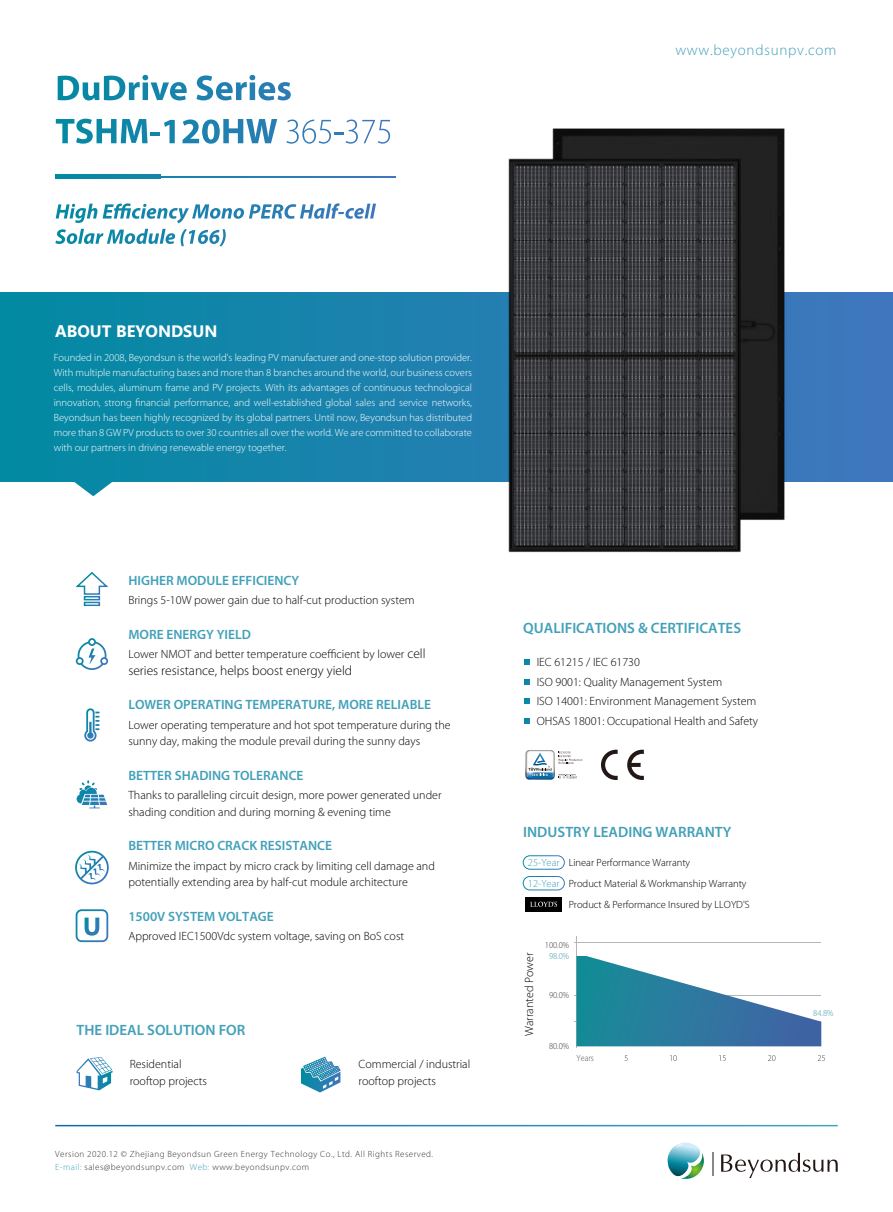
<style>
.page{position:relative;width:893px;height:1212px;background:#fff}
.page>*{position:absolute;margin:0;border:0;box-sizing:border-box;transform-origin:0 0}
.t1{font:700 16.5px "Ebrima";color:#fff}
.t2{font:600 15px "Myriad Pro";color:#42a0b9}
.t3{font:300 15px "Myriad Pro";letter-spacing:.05em;color:#42a0b9}
.t4{font:600 13.5px "Myriad Pro";color:#42a0b9}
.t5{font:300 13.5px "Myriad Pro";color:#040000}
.t6{font:300 12px/16.5px "Myriad Pro";color:#040000}
.t7{font:300 10.5px/15px "Myriad Pro";color:#fff;text-align:justify}
.t8{font:300 10.5px/21px "Myriad Pro";color:#040000}
.t9{font:300 10.5px "Myriad Pro";color:#42a0b9}
.t10{font:300 9px/13.5px "Myriad Pro";letter-spacing:.05em;color:#323333}
.t11{font:300 9px "Myriad Pro";color:#3e3a39;scale:.94 1}
.t12{font:300 9px "Myriad Pro";color:#4399af;scale:.94 1}
.t13{font:300 semi-condensed 9px "Myriad Pro";letter-spacing:.005em;color:#55554f}
.s1{font-size:13.5px}
.s2{color:#42a0b9}
</style>
<div class="page">
<svg style="left:0;top:293px;width:893px;height:189px;background:#1982ac"></svg>
<img style="left:552px;top:128px;width:244px;height:392px">
<svg style="left:75px;top:572px;width:33px;height:23px"></svg>
<div style="left:84px;top:596px;width:16px;height:4px;border:2px solid #fff"></div>
<div style="left:84px;top:602px;width:16px;height:4px;border:2px solid #fff"></div>
<div style="left:76px;top:909px;width:32px;height:33px;border:2px solid #fff;border-radius:5px"></div>
<svg style="left:85px;top:917px;width:14px;height:19px"></svg>
<svg style="left:75px;top:851px;width:34px;height:33px"></svg>
<svg style="left:84px;top:708px;width:16px;height:33px"></svg>
<svg style="left:77px;top:780px;width:30px;height:28px"></svg>
<svg style="left:76px;top:638px;width:32px;height:32px"></svg>
<svg style="left:74px;top:482px;width:38px;height:14px"></svg>
<svg style="left:601px;top:750px;width:17px;height:30px"></svg>
<svg style="left:627px;top:750px;width:17px;height:30px"></svg>
<svg style="left:525px;top:660px;width:5px;height:5px"></svg>
<svg style="left:525px;top:679px;width:5px;height:5px"></svg>
<svg style="left:525px;top:699px;width:5px;height:5px"></svg>
<svg style="left:525px;top:718px;width:5px;height:5px"></svg>
<svg style="left:161px;top:176px;width:234px;height:2px"></svg>
<svg style="left:58px;top:75px;width:129px;height:25px"></svg>
<svg style="left:196px;top:75px;width:95px;height:25px"></svg>
<svg style="left:56px;top:119px;width:119px;height:25px"></svg>
<svg style="left:182px;top:119px;width:95px;height:25px"></svg>
<svg style="left:286px;top:120px;width:104px;height:24px"></svg>
<hr style="left:55px;top:175px;width:106px;height:4px;background:#0b87a6">
<svg style="left:56px;top:204px;width:41px;height:19px"></svg>
<svg style="left:103px;top:203px;width:273px;height:20px"></svg>
<svg style="left:55px;top:229px;width:120px;height:15px"></svg>
<svg style="left:181px;top:229px;width:45px;height:17px"></svg>
<svg style="left:667px;top:1142px;width:37px;height:37px"></svg>
<hr style="left:712px;top:1152px;width:2px;height:24px;background:#888">
<svg style="left:721px;top:1153px;width:117px;height:25px"></svg>
<svg style="left:77px;top:1057px;width:36px;height:33px"></svg>
<svg style="left:301px;top:1057px;width:39px;height:35px"></svg>
<svg style="left:525px;top:750px;width:57px;height:30px"></svg>
<div style="left:526px;top:897px;width:36px;height:14px;background:#000"></div>
<svg style="left:530px;top:901px;width:27px;height:6px"></svg>
<div style="left:523px;top:855px;width:42px;height:14px;border:1px solid #fff;border-radius:7px"></div>
<div style="left:523px;top:876px;width:42px;height:14px;border:1px solid #fff;border-radius:7px"></div>
<hr style="left:574px;top:942px;width:247px;height:1px;background:#b4b5b6">
<hr style="left:576px;top:936px;width:1px;height:112px;background:#b4b5b6">
<svg style="left:670px;top:1055px;width:7px;height:6px"></svg>
<svg style="left:719px;top:1055px;width:7px;height:6px"></svg>
<svg style="left:768px;top:1055px;width:7px;height:6px"></svg>
<svg style="left:818px;top:1055px;width:7px;height:6px"></svg>
<hr style="left:574px;top:995px;width:247px;height:1px;background:#b4b5b6">
<hr style="left:574px;top:1021px;width:247px;height:1px;background:#b4b5b6">
<svg style="left:576px;top:956px;width:245px;height:90px"></svg>
<img style="left:496px;top:143px;width:256px;height:410px">
<p class="t3" style="left:675px;top:41px;width:163px">www.beyondsunpv.com</p>
<h1 class="t1" style="left:55px;top:319px;width:164px">ABOUT BEYONDSUN</h1>
<p class="t7" style="left:54px;top:350px;width:420px">Founded in 2008, Beyondsun is the world's leading PV manufacturer and one-stop solution provider.<br>With multiple manufacturing bases and more than 8 branches around the world, our business covers cells, modules, aluminum frame and PV projects. With its advantages of continuous technological innovation, strong financial performance, and well-established global sales and service networks, Beyondsun has been highly recognized by its global partners. Until now, Beyondsun has distributed more than 8 GW PV products to over 30 countries all over the world. We are committed to collaborate with our partners in driving renewable energy together.</p>
<p class="t4" style="left:128px;top:571px;width:172px">HIGHER MODULE EFFICIENCY</p>
<p class="t6" style="left:128px;top:592px;width:288px">Brings 5-10W power gain due to half-cut production system</p>
<p class="t4" style="left:128px;top:625px;width:124px">MORE ENERGY YIELD</p>
<p class="t6" style="left:128px;top:646px;width:299px">Lower NMOT and better temperature coefficient by lower <span class="s1">cell</span></p>
<p class="t5" style="left:128px;top:663px;width:225px">series resistance, helps boost energy yield</p>
<p class="t4" style="left:128px;top:696px;width:304px">LOWER OPERATING TEMPERATURE, MORE RELIABLE</p>
<p class="t6" style="left:128px;top:717px;width:324px">Lower operating temperature and hot spot temperature during the sunny day, making the module prevail during the sunny days</p>
<p class="t4" style="left:128px;top:766px;width:177px">BETTER SHADING TOLERANCE</p>
<p class="t6" style="left:128px;top:787px;width:315px">Thanks to paralleling circuit design, more power generated under shading condition and during morning &amp; evening time</p>
<p class="t4" style="left:128px;top:837px;width:205px">BETTER MICRO CRACK RESISTANCE</p>
<p class="t6" style="left:128px;top:858px;width:308px">Minimize the impact by micro crack by limiting cell damage and potentially extending area by half-cut module architecture</p>
<p class="t4" style="left:128px;top:907px;width:147px">1500V SYSTEM VOLTAGE</p>
<p class="t6" style="left:128px;top:928px;width:277px">Approved IEC1500Vdc system voltage, saving on BoS cost</p>
<p class="t2" style="left:77px;top:1020px;width:170px">THE IDEAL SOLUTION FOR</p>
<p class="t6" style="left:130px;top:1056px;width:79px">Residential rooftop projects</p>
<p class="t6" style="left:359px;top:1056px;width:113px">Commercial / industrial rooftop projects</p>
<p class="t10" style="left:55px;top:1147px;width:379px">Version 2020.12 © Zhejiang Beyondsun Green Energy Technology Co., Ltd. All Rights Reserved.<br><span class="s2">E-mail:</span> sales@beyondsunpv.com <span class="s2">Web:</span> www.beyondsunpv.com</p>
<p class="t2" style="left:523px;top:619px;width:219px">QUALIFICATIONS &amp; CERTIFICATES</p>
<p class="t6" style="left:537px;top:652px;width:223px;line-height:19.5px">IEC 61215 / IEC 61730<br>ISO 9001: Quality Management System<br>ISO 14001: Environment Management System OHSAS 18001: Occupational Health and Safety</p>
<p class="t2" style="left:523px;top:822px;width:210px">INDUSTRY LEADING WARRANTY</p>
<p class="t9" style="left:528px;top:857px;width:33px">25-Year</p>
<p class="t9" style="left:528px;top:877px;width:33px">12-Year</p>
<p class="t8" style="left:569px;top:852px;width:183px">Linear Performance Warranty<br>Product Material &amp; Workmanship Warranty<br>Product &amp; Performance Insured by LLOYD'S</p>
<p class="t6" style="left:521px;top:1036px;width:85px;rotate:-90deg">Warranted Power</p>
<p class="t11" style="left:545px;top:940px;width:27px">100.0%</p>
<p class="t12" style="left:549px;top:951px;width:23px">98.0%</p>
<p class="t11" style="left:549px;top:990px;width:23px">90.0%</p>
<p class="t11" style="left:549px;top:1041px;width:23px">80.0%</p>
<p class="t13" style="left:576px;top:1053px;width:19px">Years</p>
<p class="t12" style="left:813px;top:1008px;width:23px">84.8%</p>
</div>
